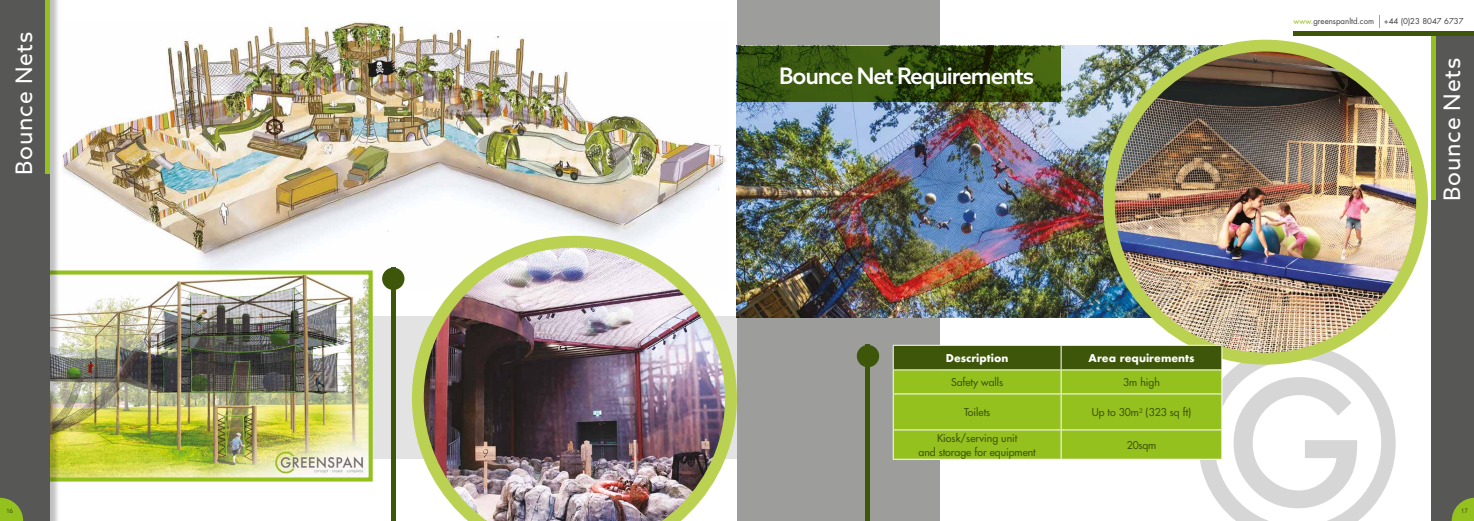
<style>
.page{position:relative;width:1474px;height:521px;background:#fff}
.page>*{position:absolute;margin:0;border:0;box-sizing:border-box;transform-origin:0 0}
.t1{font:500 22.75px "Azo Sans";letter-spacing:-.05em;color:#fff}
.t2{font:22.75px "Azo Sans";letter-spacing:.035em;color:#fff}
.t3{font:10.5px/14px "Futura";color:#3e560a;text-align:center}
.t4{font:700 10.5px "Futura";color:#fff}
.t5{font:7.88px "Futura";color:#3c3c3b}
.t6{font:6.12px "Azo Sans";color:#3e560a}
.s1{color:#95c11f}
</style>
<div class="page">
<div style="left:167px;top:316px;width:601px;height:143px;background:#e3e3e3"></div>
<img style="left:62px;top:21px;width:664px;height:267px">
<img style="left:61px;top:275px;width:307px;height:201px">
<div style="left:31px;top:270px;width:342px;height:211px;border:4px solid #95c11f"></div>
<div style="left:737px;top:0;width:202px;height:521px;background:#9d9d9c"></div>
<svg style="left:1200px;top:345px;width:195px;height:176px"></svg>
<svg style="left:1233px;top:377px;width:123px;height:131px"></svg>
<img style="left:736px;top:46px;width:484px;height:271px">
<svg style="left:737px;top:46px;width:323px;height:56px"></svg>
<div style="left:865px;top:345px;width:5px;height:176px;background:#3e560a"></div>
<div style="left:856px;top:345px;width:23px;height:22px;background:#3e560a;border-radius:50%"></div>
<div style="left:0;top:0;width:61px;height:521px;background:#000;opacity:.25"></div>
<div style="left:0;top:0;width:50px;height:521px;background:#575756"></div>
<svg style="left:0;top:498px;width:23px;height:23px"></svg>
<div style="left:45px;top:0;width:5px;height:173px;background:#95c11f"></div>
<div style="left:1431px;top:32px;width:42px;height:489px;background:#575756"></div>
<hr style="left:1431px;top:35px;width:4px;height:165px;background:#95c11f">
<svg style="left:1451px;top:498px;width:22px;height:23px"></svg>
<hr style="left:1293px;top:32px;width:180px;height:4px;background:#3e560a">
<hr style="left:391px;top:267px;width:4px;height:254px;background:#3e560a">
<div style="left:382px;top:268px;width:22px;height:22px;background:#3e560a;border-radius:50%"></div>
<img style="left:412px;top:236px;width:325px;height:285px">
<img style="left:1108px;top:46px;width:313px;height:313px;border-radius:157px">
<div style="left:1103px;top:40px;width:324px;height:325px;border:12px solid #bbd151;border-radius:50%"></div>
<svg style="left:892px;top:345px;width:330px;height:114px"></svg>
<hr style="left:892px;top:459px;width:169px;height:1px;background:#fff">
<hr style="left:1061px;top:459px;width:161px;height:1px;background:#fff">
<h1 class="t2" style="left:9px;top:175px;width:145px;rotate:-90deg">Bounce Nets</h1>
<p class="t6" style="left:6px;top:507px;width:8px">16</p>
<h1 class="t1" style="left:779px;top:61px;width:256px">Bounce Net Requirements</h1>
<p class="t4" style="left:945px;top:350px;width:64px">Description</p>
<p class="t4" style="left:1088px;top:350px;width:107px">Area requirements</p>
<p class="t3" style="left:951px;top:375px;width:54px">Safety walls</p>
<p class="t3" style="left:1123px;top:375px;width:38px">3m high</p>
<p class="t3" style="left:964px;top:405px;width:28px">Toilets</p>
<p class="t3" style="left:1091px;top:405px;width:101px">Up to 30m<sup>2</sup> (323 sq ft)</p>
<p class="t3" style="left:918px;top:431px;width:119px">Kiosk/serving unit<br>and storage for equipment</p>
<p class="t3" style="left:1126px;top:438px;width:31px">20sqm</p>
<p class="t5" style="left:1293px;top:16px;width:172px"><span class="s1">www.</span>greenspanltd.com +44 (0)23 8047 6737</p>
<h1 class="t2" style="left:1436px;top:201px;width:145px;rotate:-90deg">Bounce Nets</h1>
<p class="t6" style="left:1461px;top:507px;width:8px">17</p>
</div>
